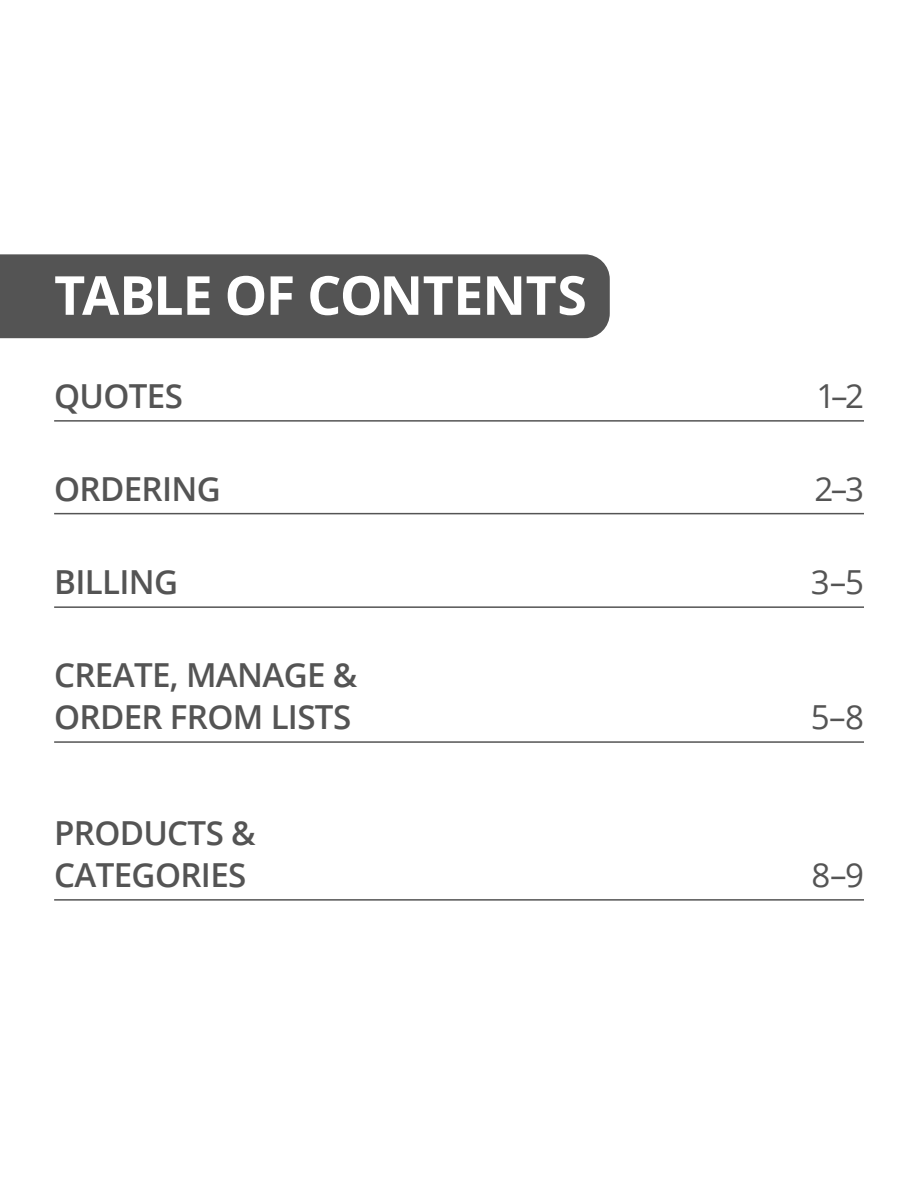
<style>
.page{position:relative;width:918px;height:1188px;background:#fff}
.page>*{position:absolute;margin:0;border:0;box-sizing:border-box;transform-origin:0 0}
.t1{font:700 53.85px "Open Sans";letter-spacing:-.02em;color:#fff}
.t2{font:600 33.15px/42px "Open Sans";letter-spacing:-.02em;color:#545454}
.t3{font:33.15px "Open Sans";color:#545454}
</style>
<div class="page">
<div style="left:0;top:254px;width:610px;height:84px;background:#545454"></div>
<hr style="left:54px;top:420px;width:810px;height:2px;background:#545454">
<hr style="left:54px;top:513px;width:810px;height:1px;background:#545454">
<hr style="left:54px;top:606px;width:810px;height:2px;background:#545454">
<hr style="left:54px;top:741px;width:810px;height:2px;background:#545454">
<hr style="left:54px;top:899px;width:810px;height:2px;background:#545454">
<h1 class="t1" style="left:54px;top:257px;width:534px">TABLE OF CONTENTS</h1>
<p class="t2" style="left:54px;top:374px;width:130px">QUOTES</p>
<p class="t2" style="left:54px;top:467px;width:168px">ORDERING</p>
<p class="t2" style="left:54px;top:561px;width:125px">BILLING</p>
<p class="t2" style="left:54px;top:654px;width:305px">CREATE, MANAGE &amp;<br>ORDER FROM LISTS</p>
<p class="t2" style="left:54px;top:812px;width:203px">PRODUCTS &amp;<br>CATEGORIES</p>
<p class="t3" style="left:817px;top:373px;width:49px">1–2</p>
<p class="t3" style="left:815px;top:466px;width:51px">2–3</p>
<p class="t3" style="left:811px;top:560px;width:55px">3–5</p>
<p class="t3" style="left:811px;top:695px;width:55px">5–8</p>
<p class="t3" style="left:812px;top:853px;width:54px">8–9</p>
</div>
